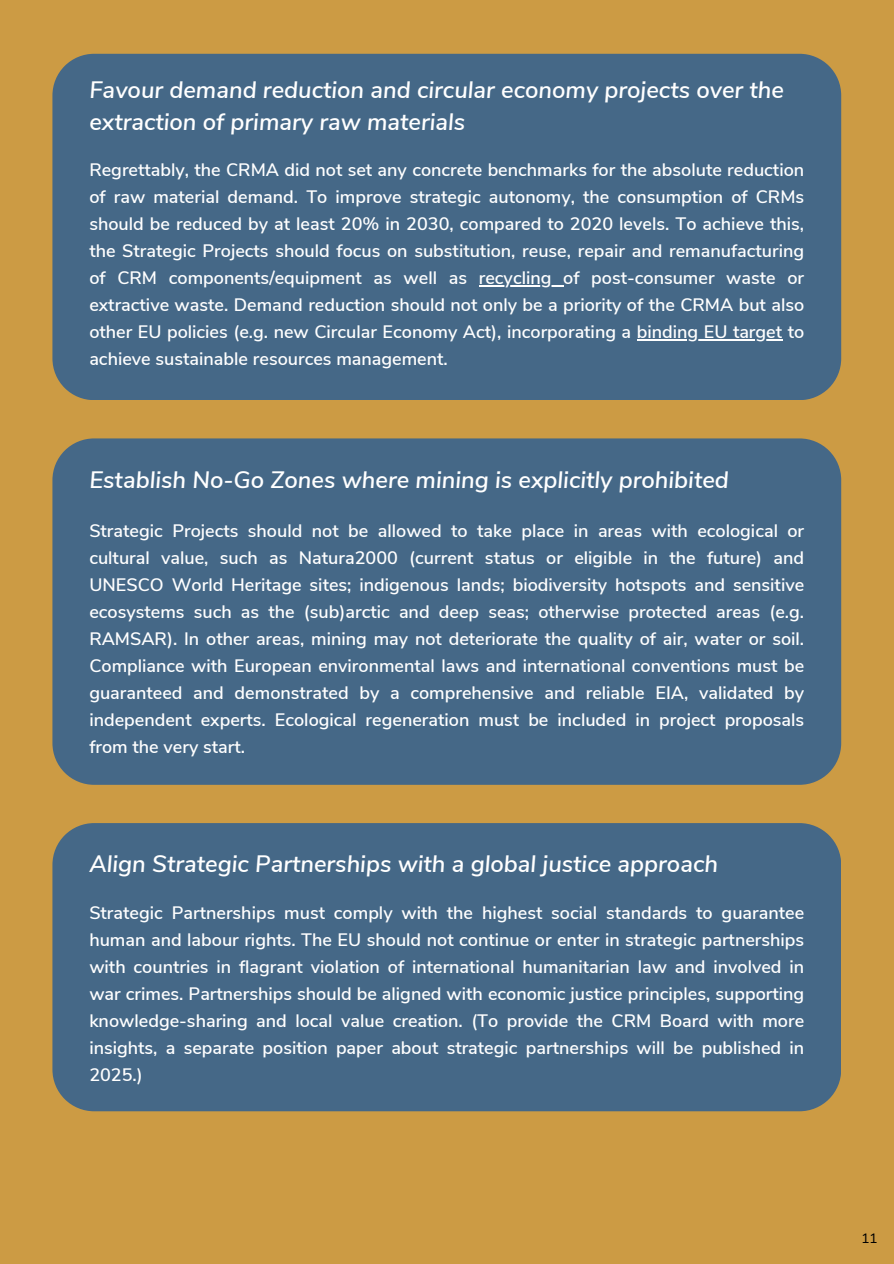
<style>
.page{position:relative;width:894px;height:1264px;background:#fff}
.page>*{position:absolute;margin:0;border:0;box-sizing:border-box;transform-origin:0 0}
.t1{font:italic 600 23.7px/32.7px "Nunito Sans";color:#fff}
.t2{font:600 18px/27px "Nunito Sans";color:#fff;text-align:justify}
.t3{font:13.5px "Nunito Sans 10 pt";color:#000}
</style>
<div class="page">
<div style="left:0;top:0;width:893px;height:1263px;background:#cc9b44"></div>
<div style="left:52px;top:54px;width:789px;height:346px;background:#456887"></div>
<hr style="left:478px;top:285px;width:85px;height:1px;background:#fff">
<hr style="left:636px;top:339px;width:146px;height:1px;background:#fff">
<div style="left:52px;top:438px;width:789px;height:346px;background:#456887"></div>
<div style="left:52px;top:823px;width:788px;height:288px;background:#456887"></div>
<h1 class="t1" style="left:89px;top:73px;width:696px">Favour demand reduction and circular economy projects over the extraction of primary raw materials</h1>
<p class="t2" style="left:89px;top:157px;width:716px">Regrettably, the CRMA did not set any concrete benchmarks for the absolute reduction of raw material demand. To improve strategic autonomy, the consumption of CRMs should be reduced by at least 20% in 2030, compared to 2020 levels. To achieve this, the Strategic Projects should focus on substitution, reuse, repair and remanufacturing of CRM components/equipment as well as recycling of post-consumer waste or extractive waste. Demand reduction should not only be a priority of the CRMA but also other EU policies (e.g. new Circular Economy Act), incorporating a binding EU target to achieve sustainable resources management.</p>
<h1 class="t1" style="left:89px;top:464px;width:641px">Establish No-Go Zones where mining is explicitly prohibited</h1>
<p class="t2" style="left:89px;top:517px;width:716px">Strategic Projects should not be allowed to take place in areas with ecological or cultural value, such as Natura2000 (current status or eligible in the future) and UNESCO World Heritage sites; indigenous lands; biodiversity hotspots and sensitive ecosystems such as the (sub)arctic and deep seas; otherwise protected areas (e.g.<br>RAMSAR). In other areas, mining may not deteriorate the quality of air, water or soil.<br>Compliance with European environmental laws and international conventions must be guaranteed and demonstrated by a comprehensive and reliable EIA, validated by independent experts. Ecological regeneration must be included in project proposals from the very start.</p>
<h1 class="t1" style="left:89px;top:847px;width:630px">Align Strategic Partnerships with a global justice approach</h1>
<p class="t2" style="left:89px;top:899px;width:716px">Strategic Partnerships must comply with the highest social standards to guarantee human and labour rights. The EU should not continue or enter in strategic partnerships with countries in flagrant violation of international humanitarian law and involved in war crimes. Partnerships should be aligned with economic justice principles, supporting knowledge-sharing and local value creation. (To provide the CRM Board with more insights, a separate position paper about strategic partnerships will be published in 2025.)</p>
<p class="t3" style="left:861px;top:1229px;width:18px">11</p>
</div>
